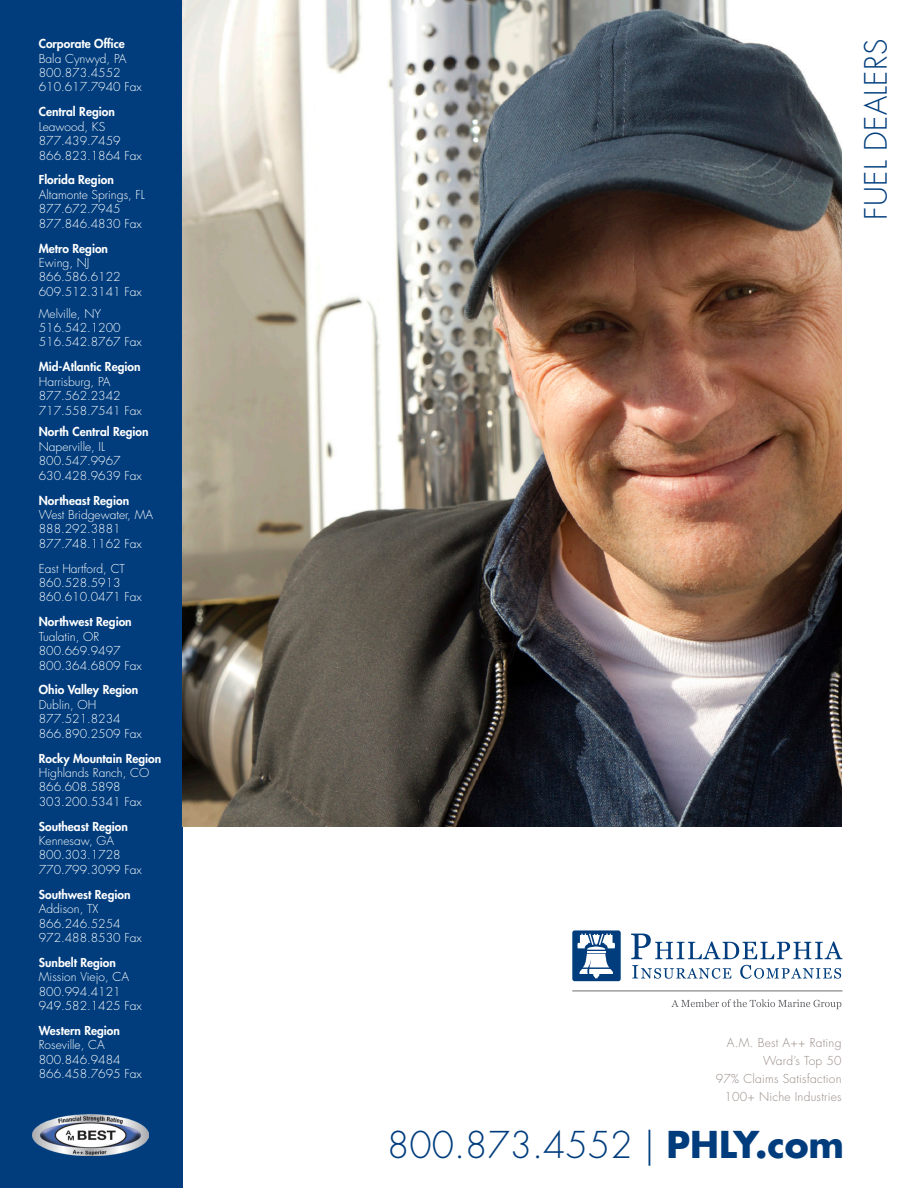
<style>
.page{position:relative;width:918px;height:1188px;background:#fff}
.page>*{position:absolute;margin:0;border:0;box-sizing:border-box;transform-origin:0 0}
.t1{font:300 36px "Futura";color:#013d7d}
.t2{font:300 30px "Futura";letter-spacing:.01em;color:#013d7d}
.t3{font:300 12px/14.4px "Futura";color:#fff}
.t4{font:800 12px "Futura";color:#fff}
.t5{font:300 12px/18px "Futura";letter-spacing:.02em;color:#988b85;text-align:right}
.s1{font-weight:700}
</style>
<div class="page">
<div style="left:572px;top:930px;width:49px;height:51px;background:#013d7d;border-radius:2px"></div>
<svg style="left:631px;top:934px;width:212px;height:25px"></svg>
<svg style="left:632px;top:965px;width:99px;height:14px"></svg>
<svg style="left:740px;top:965px;width:101px;height:14px"></svg>
<svg style="left:577px;top:934px;width:38px;height:44px"></svg>
<hr style="left:572px;top:991px;width:271px;height:1px;background:#6c6d70">
<svg style="left:671px;top:999px;width:170px;height:10px"></svg>
<div style="left:0;top:0;width:183px;height:1188px;background:#013d7d"></div>
<img style="left:33px;top:1115px;width:116px;height:40px">
<img style="left:183px;top:0;width:659px;height:826px">
<p class="t4" style="left:39px;top:36px;width:88px">Corporate Office</p>
<p class="t3" style="left:39px;top:51px;width:104px">Bala Cynwyd, PA<br>800.873.4552<br>610.617.7940 Fax</p>
<p class="t4" style="left:39px;top:104px;width:78px">Central Region</p>
<p class="t3" style="left:39px;top:120px;width:104px">Leawood, KS<br>877.439.7459<br>866.823.1864 Fax</p>
<p class="t4" style="left:39px;top:172px;width:77px">Florida Region</p>
<p class="t3" style="left:39px;top:188px;width:108px">Altamonte Springs, FL<br>877.672.7945<br>877.846.4830 Fax</p>
<p class="t4" style="left:39px;top:241px;width:71px">Metro Region</p>
<p class="t3" style="left:39px;top:256px;width:104px">Ewing, NJ<br>866.586.6122<br>609.512.3141 Fax</p>
<p class="t3" style="left:39px;top:306px;width:104px">Melville, NY<br>516.542.1200<br>516.542.8767 Fax</p>
<p class="t4" style="left:39px;top:359px;width:103px">Mid-Atlantic Region</p>
<p class="t3" style="left:39px;top:375px;width:104px">Harrisburg, PA<br>877.562.2342<br>717.558.7541 Fax</p>
<p class="t4" style="left:39px;top:424px;width:111px">North Central Region</p>
<p class="t3" style="left:39px;top:440px;width:104px">Naperville, IL<br>800.547.9967<br>630.428.9639 Fax</p>
<p class="t4" style="left:39px;top:493px;width:92px">Northeast Region</p>
<p class="t3" style="left:39px;top:508px;width:116px">West Bridgewater, MA<br>888.292.3881<br>877.748.1162 Fax</p>
<p class="t3" style="left:39px;top:561px;width:104px">East Hartford, CT<br>860.528.5913<br>860.610.0471 Fax</p>
<p class="t4" style="left:39px;top:614px;width:94px">Northwest Region</p>
<p class="t3" style="left:39px;top:630px;width:104px">Tualatin, OR<br>800.669.9497<br>800.364.6809 Fax</p>
<p class="t4" style="left:39px;top:682px;width:101px">Ohio Valley Region</p>
<p class="t3" style="left:39px;top:698px;width:104px">Dublin, OH<br>877.521.8234<br>866.890.2509 Fax</p>
<p class="t4" style="left:39px;top:751px;width:124px">Rocky Mountain Region</p>
<p class="t3" style="left:39px;top:766px;width:112px">Highlands Ranch, CO<br>866.608.5898<br>303.200.5341 Fax</p>
<p class="t4" style="left:39px;top:819px;width:91px">Southeast Region</p>
<p class="t3" style="left:39px;top:834px;width:104px">Kennesaw, GA<br>800.303.1728<br>770.799.3099 Fax</p>
<p class="t4" style="left:39px;top:887px;width:93px">Southwest Region</p>
<p class="t3" style="left:39px;top:902px;width:104px">Addison, TX<br>866.246.5254<br>972.488.8530 Fax</p>
<p class="t4" style="left:39px;top:955px;width:79px">Sunbelt Region</p>
<p class="t3" style="left:39px;top:970px;width:104px">Mission Viejo, CA<br>800.994.4121<br>949.582.1425 Fax</p>
<p class="t4" style="left:39px;top:1023px;width:83px">Western Region</p>
<p class="t3" style="left:39px;top:1038px;width:104px">Roseville, CA<br>800.846.9484<br>866.458.7695 Fax</p>
<p class="t5" style="left:716px;top:1034px;width:127px">A.M. Best A++ Rating<br>Ward’s Top 50<br>97% Claims Satisfaction<br>100+ Niche Industries</p>
<h1 class="t1" style="left:387px;top:1123px;width:459px">800.873.4552 | <span class="s1">PHLY.com</span></h1>
<p class="t2" style="left:858px;top:220px;width:182px;rotate:-90deg">FUEL DEALERS</p>
</div>
